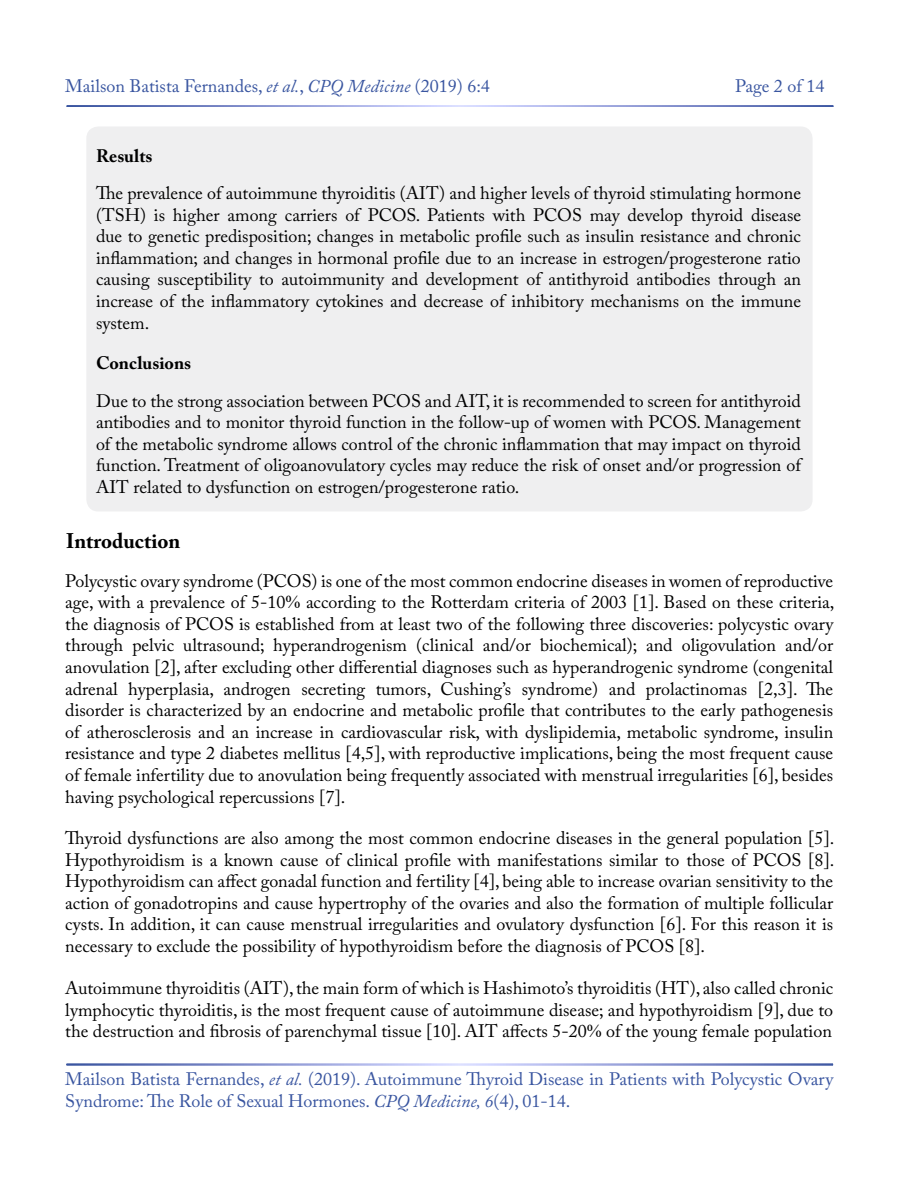
<style>
.page{position:relative;width:900px;height:1200px;background:#fff}
.page>*{position:absolute;margin:0;border:0;box-sizing:border-box;transform-origin:0 0}
.t1{font:700 21px "Adobe Caslon Pro";color:#000}
.t2{font:18px/21.6px "Adobe Caslon Pro";color:#000;text-align:justify}
.t3{font:18px/21.6px "Adobe Caslon Pro";color:#3955a0}
.t4{font:700 18px "Adobe Caslon Pro";color:#000}
.s1{font-style:italic}
.s2{font-family:"Times New Roman"}
</style>
<div class="page">
<div style="left:86px;top:126px;width:727px;height:385px;background:#efeff0;border-radius:12px"></div>
<p class="t3" style="left:65px;top:75px;width:426px">Mailson Batista Fernandes, <span class="s1">et al.</span>, <span class="s1">CPQ Medicine</span> (2019) 6:4</p>
<p class="t3" style="left:735px;top:75px;width:91px">Page 2 of 14</p>
<p class="t4" style="left:96px;top:145px;width:58px">Results</p>
<p class="t2" style="left:96px;top:182px;width:707px">The prevalence of autoimmune thyroiditis (AIT) and higher levels of thyroid stimulating hormone (TSH) is higher among carriers of PCOS. Patients with PCOS may develop thyroid disease due to genetic predisposition; changes in metabolic profile such as insulin resistance and chronic inflammation; and changes in hormonal profile due to an increase in estrogen/progesterone ratio causing susceptibility to autoimmunity and development of antithyroid antibodies through an increase of the inflammatory cytokines and decrease of inhibitory mechanisms on the immune system.</p>
<p class="t4" style="left:96px;top:352px;width:97px">Conclusions</p>
<p class="t2" style="left:96px;top:390px;width:707px">Due to the strong association between PCOS and AIT, it is recommended to screen for antithyroid antibodies and to monitor thyroid function in the follow-up of women with PCOS. Management of the metabolic syndrome allows control of the chronic inflammation that may impact on thyroid function. Treatment of oligoanovulatory cycles may reduce the risk of onset and/or progression of AIT related to dysfunction on estrogen/progesterone ratio.</p>
<p class="t1" style="left:66px;top:529px;width:116px">Introduction</p>
<p class="t2" style="left:65px;top:570px;width:771px">Polycystic ovary syndrome (PCOS) is one of the most common endocrine diseases in women of reproductive age, with a prevalence of 5-10<span class="s2">%</span> according to the Rotterdam criteria of 2003 [1]. Based on these criteria, the diagnosis of PCOS is established from at least two of the following three discoveries: polycystic ovary through pelvic ultrasound; hyperandrogenism (clinical and/or biochemical); and oligovulation and/or anovulation [2], after excluding other differential diagnoses such as hyperandrogenic syndrome (congenital adrenal hyperplasia, androgen secreting tumors, Cushing’s syndrome) and prolactinomas [2,3]. The disorder is characterized by an endocrine and metabolic profile that contributes to the early pathogenesis of atherosclerosis and an increase in cardiovascular risk, with dyslipidemia, metabolic syndrome, insulin resistance and type 2 diabetes mellitus [4,5], with reproductive implications, being the most frequent cause of female infertility due to anovulation being frequently associated with menstrual irregularities [6], besides having psychological repercussions [7].</p>
<p class="t2" style="left:65px;top:827px;width:771px">Thyroid dysfunctions are also among the most common endocrine diseases in the general population [5].<br>Hypothyroidism is a known cause of clinical profile with manifestations similar to those of PCOS [8].<br>Hypothyroidism can affect gonadal function and fertility [4], being able to increase ovarian sensitivity to the action of gonadotropins and cause hypertrophy of the ovaries and also the formation of multiple follicular cysts. In addition, it can cause menstrual irregularities and ovulatory dysfunction [6]. For this reason it is necessary to exclude the possibility of hypothyroidism before the diagnosis of PCOS [8].</p>
<p class="t2" style="left:65px;top:977px;width:769px">Autoimmune thyroiditis (AIT), the main form of which is Hashimoto’s thyroiditis (HT), also called chronic lymphocytic thyroiditis, is the most frequent cause of autoimmune disease; and hypothyroidism [9], due to the destruction and fibrosis of parenchymal tissue [10]. AIT affects 5-20<span class="s2">%</span> of the young female population</p>
<p class="t3" style="left:65px;top:1068px;width:769px">Mailson Batista Fernandes, <span class="s1">et al.</span> (2019). Autoimmune Thyroid Disease in Patients with Polycystic Ovary<br>Syndrome: The Role of Sexual Hormones. <span class="s1">CPQ Medicine, 6</span>(4), 01-14.</p>
</div>
